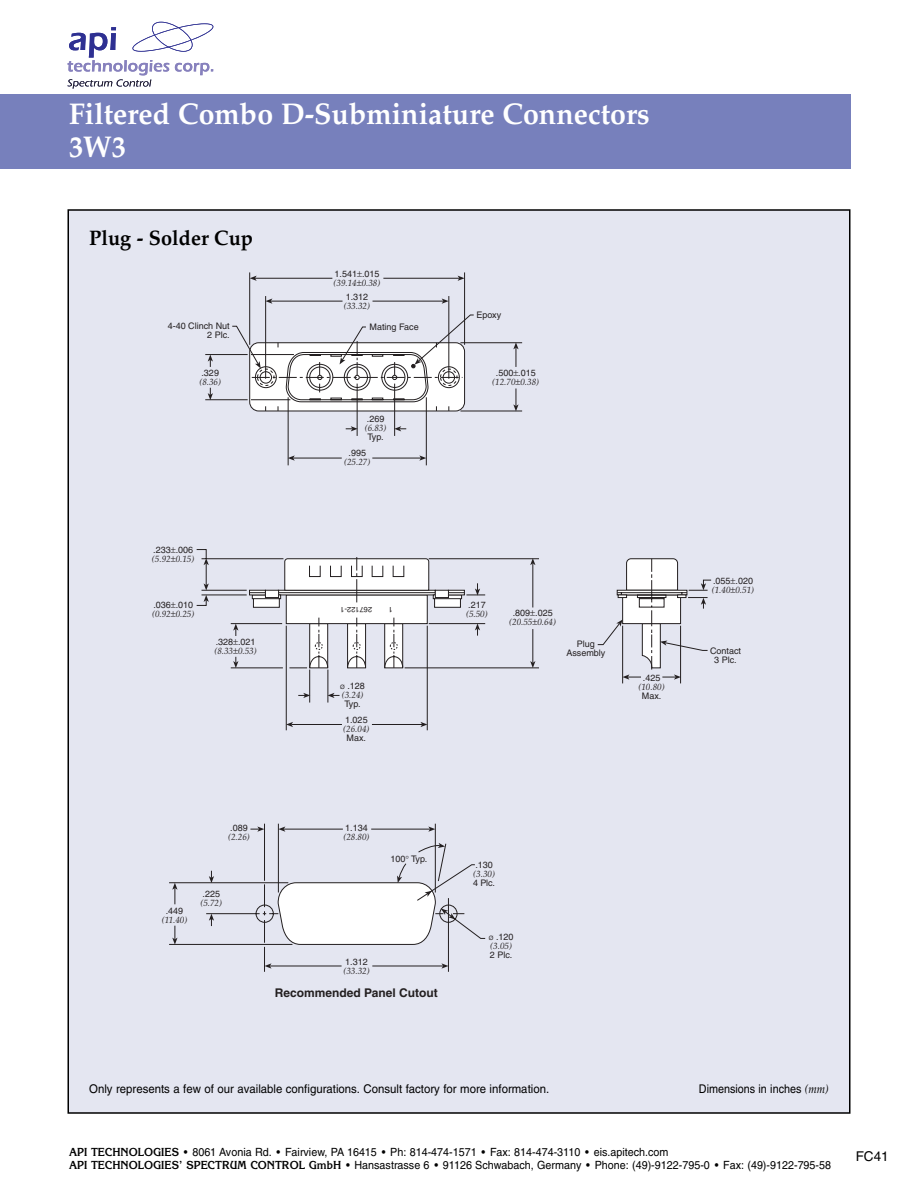
<style>
.page{position:relative;width:918px;height:1188px;background:#fff}
.page>*{position:absolute;margin:0;border:0;box-sizing:border-box;transform-origin:0 0}
.t1{font:700 30px/33px "Palatino";color:#fff;scale:.95 1}
.t2{font:700 21px "Palatino";color:#000;scale:.95 1}
.t3{font:13.5px "Helvetica";color:#000}
.t4{font:12px "Helvetica";color:#000;scale:.95 1}
.t5{font:700 12px "Helvetica";color:#231f20}
.t6{font:12px "Helvetica";color:#000;scale:.9 1}
.t7{font:11.4px/12.8px "Helvetica";color:#000;scale:.95 1}
.t8{font:9px/9px "Helvetica";color:#231f20;text-align:center}
.t9{font:italic 9px "Palatino";color:#231f20}
.t10{font:7.5px "Helvetica";color:#231f20}
.s1{font-size:6px}
.s2{font-family:"Palatino";font-style:italic}
.s3{font-family:"Korinna";font-weight:700}
</style>
<div class="page">
<svg style="left:68px;top:22px;width:145px;height:67px"></svg>
<div style="left:0;top:94px;width:850px;height:75px;background:#7780bc"></div>
<div style="left:68px;top:210px;width:782px;height:903px;background:#e4e6f1"></div>
<hr style="left:357px;top:384px;width:1px;height:52px;background:#231f20">
<hr style="left:394px;top:384px;width:1px;height:52px;background:#231f20">
<svg style="left:394px;top:426px;width:12px;height:5px"></svg>
<svg style="left:346px;top:426px;width:12px;height:5px"></svg>
<hr style="left:426px;top:397px;width:1px;height:68px;background:#231f20">
<hr style="left:288px;top:397px;width:1px;height:68px;background:#231f20">
<hr style="left:293px;top:458px;width:49px;height:1px;background:#231f20">
<svg style="left:288px;top:455px;width:7px;height:6px"></svg>
<hr style="left:372px;top:458px;width:49px;height:1px;background:#231f20">
<svg style="left:419px;top:455px;width:7px;height:6px"></svg>
<hr style="left:460px;top:411px;width:62px;height:1px;background:#231f20">
<hr style="left:460px;top:342px;width:62px;height:1px;background:#231f20">
<hr style="left:205px;top:399px;width:43px;height:1px;background:#231f20">
<hr style="left:205px;top:354px;width:43px;height:1px;background:#231f20">
<svg style="left:208px;top:355px;width:5px;height:12px"></svg>
<svg style="left:208px;top:388px;width:5px;height:12px"></svg>
<hr style="left:255px;top:278px;width:77px;height:1px;background:#231f20">
<hr style="left:265px;top:296px;width:1px;height:83px;background:#231f20">
<hr style="left:448px;top:296px;width:1px;height:83px;background:#231f20">
<hr style="left:464px;top:272px;width:1px;height:73px;background:#231f20">
<hr style="left:249px;top:272px;width:1px;height:73px;background:#231f20">
<svg style="left:250px;top:276px;width:7px;height:5px"></svg>
<hr style="left:271px;top:301px;width:72px;height:1px;background:#231f20">
<svg style="left:265px;top:298px;width:7px;height:6px"></svg>
<hr style="left:373px;top:301px;width:70px;height:1px;background:#231f20">
<svg style="left:442px;top:298px;width:7px;height:6px"></svg>
<hr style="left:383px;top:278px;width:76px;height:1px;background:#231f20">
<svg style="left:458px;top:276px;width:7px;height:5px"></svg>
<svg style="left:232px;top:314px;width:242px;height:97px"></svg>
<hr style="left:169px;top:944px;width:123px;height:1px;background:#231f20">
<hr style="left:169px;top:882px;width:119px;height:1px;background:#231f20">
<svg style="left:172px;top:926px;width:6px;height:19px"></svg>
<svg style="left:172px;top:883px;width:6px;height:21px"></svg>
<div style="left:435px;top:599px;width:25px;height:8px;background:#fff"></div>
<div style="left:434px;top:598px;width:27px;height:10px;border:1px solid #231f20"></div>
<div style="left:435px;top:590px;width:13px;height:8px;background:#fff"></div>
<div style="left:435px;top:590px;width:14px;height:8px;border:1px solid #231f20"></div>
<hr style="left:429px;top:623px;width:56px;height:1px;background:#231f20">
<svg style="left:448px;top:583px;width:37px;height:13px"></svg>
<svg style="left:475px;top:623px;width:5px;height:13px"></svg>
<hr style="left:532px;top:563px;width:1px;height:44px;background:#231f20">
<hr style="left:405px;top:667px;width:134px;height:1px;background:#231f20">
<hr style="left:429px;top:558px;width:110px;height:1px;background:#231f20">
<svg style="left:530px;top:558px;width:5px;height:7px"></svg>
<hr style="left:532px;top:629px;width:1px;height:34px;background:#231f20">
<svg style="left:530px;top:661px;width:5px;height:7px"></svg>
<hr style="left:309px;top:670px;width:1px;height:33px;background:#231f20">
<hr style="left:328px;top:670px;width:1px;height:33px;background:#231f20">
<svg style="left:328px;top:693px;width:12px;height:5px"></svg>
<svg style="left:298px;top:693px;width:12px;height:5px"></svg>
<hr style="left:291px;top:724px;width:51px;height:1px;background:#231f20">
<svg style="left:287px;top:722px;width:6px;height:5px"></svg>
<hr style="left:372px;top:724px;width:50px;height:1px;background:#231f20">
<svg style="left:420px;top:722px;width:7px;height:5px"></svg>
<hr style="left:427px;top:626px;width:1px;height:104px;background:#231f20">
<hr style="left:286px;top:626px;width:1px;height:104px;background:#231f20">
<hr style="left:680px;top:626px;width:1px;height:57px;background:#231f20">
<hr style="left:622px;top:626px;width:1px;height:57px;background:#231f20">
<svg style="left:597px;top:558px;width:115px;height:122px"></svg>
<svg style="left:513px;top:342px;width:7px;height:69px"></svg>
<svg style="left:205px;top:823px;width:281px;height:149px"></svg>
<svg style="left:196px;top:549px;width:240px;height:120px"></svg>
<h1 class="t1" style="left:69px;top:101px;width:613px">Filtered Combo D-Subminiature Connectors<br>3W3</h1>
<h2 class="t2" style="left:89px;top:230px;width:174px">Plug - Solder Cup</h2>
<p class="t8" style="left:335px;top:270px;width:46px">1.541 .015</p>
<p class="t9" style="left:334px;top:279px;width:48px">(39.14 0.38)</p>
<p class="t8" style="left:346px;top:293px;width:24px">1.312</p>
<p class="t9" style="left:344px;top:302px;width:28px">(33.32)</p>
<p class="t8" style="left:168px;top:322px;width:64px;text-align:right">4-40 Clinch Nut<br>2 Plc.</p>
<p class="t8" style="left:370px;top:324px;width:51px">Mating Face</p>
<p class="t8" style="left:201px;top:369px;width:19px">.329</p>
<p class="t9" style="left:199px;top:378px;width:23px">(8.36)</p>
<p class="t8" style="left:153px;top:546px;width:41px">.233 .006</p>
<p class="t9" style="left:152px;top:555px;width:44px">(5.92 0.15)</p>
<p class="t8" style="left:153px;top:601px;width:41px">.036 .010</p>
<p class="t9" style="left:152px;top:610px;width:44px">(0.92 0.25)</p>
<p class="t8" style="left:216px;top:638px;width:41px">.328 .021</p>
<p class="t9" style="left:214px;top:647px;width:44px">(8.33 0.53)</p>
<p class="t8" style="left:367px;top:416px;width:19px">.269</p>
<p class="t9" style="left:365px;top:425px;width:23px">(6.83)</p>
<p class="t8" style="left:368px;top:434px;width:18px">Typ.</p>
<p class="t8" style="left:349px;top:450px;width:19px">.995</p>
<p class="t9" style="left:344px;top:459px;width:28px">(25.27)</p>
<p class="t10" style="left:372px;top:613px;width:33px;rotate:-180deg">267122-1</p>
<p class="t10" style="left:393px;top:613px;width:6px;rotate:-180deg">1</p>
<p class="t8" style="left:340px;top:682px;width:26px"><span class="s1">Ø</span> .128</p>
<p class="t9" style="left:342px;top:691px;width:23px">(3.24)</p>
<p class="t8" style="left:345px;top:697px;width:25px;line-height:16.4px;text-align:left">Typ.<br>1.025</p>
<p class="t9" style="left:343px;top:726px;width:28px">(26.04)</p>
<p class="t8" style="left:347px;top:735px;width:21px">Max.</p>
<p class="t8" style="left:476px;top:312px;width:26px">Epoxy</p>
<p class="t8" style="left:496px;top:369px;width:41px">.500 .015</p>
<p class="t9" style="left:492px;top:378px;width:48px">(12.70 0.38)</p>
<p class="t8" style="left:468px;top:601px;width:19px">.217</p>
<p class="t9" style="left:466px;top:611px;width:23px">(5.50)</p>
<p class="t8" style="left:513px;top:610px;width:41px">.809 .025</p>
<p class="t9" style="left:509px;top:619px;width:48px">(20.55 0.64)</p>
<p class="t8" style="left:566px;top:640px;width:40px">Plug<br>Assembly</p>
<p class="t8" style="left:230px;top:824px;width:19px">.089</p>
<p class="t9" style="left:228px;top:833px;width:23px">(2.26)</p>
<p class="t8" style="left:166px;top:907px;width:19px">.449</p>
<p class="t9" style="left:162px;top:916px;width:27px">(11.40)</p>
<p class="t8" style="left:203px;top:890px;width:19px">.225</p>
<p class="t9" style="left:200px;top:899px;width:23px">(5.72)</p>
<p class="t8" style="left:345px;top:824px;width:24px">1.134</p>
<p class="t9" style="left:343px;top:833px;width:28px">(28.80)</p>
<p class="t8" style="left:390px;top:855px;width:38px">100 Typ.</p>
<p class="t8" style="left:345px;top:958px;width:24px">1.312</p>
<p class="t9" style="left:343px;top:968px;width:28px">(33.32)</p>
<h3 class="t5" style="left:275px;top:988px;width:165px">Recommended Panel Cutout</h3>
<p class="t8" style="left:475px;top:861px;width:19px">.130</p>
<p class="t9" style="left:473px;top:871px;width:23px">(3.30)</p>
<p class="t8" style="left:473px;top:879px;width:23px">4 Plc.</p>
<p class="t8" style="left:489px;top:933px;width:26px"><span class="s1">Ø</span> .120</p>
<p class="t9" style="left:490px;top:942px;width:23px">(3.05)</p>
<p class="t8" style="left:490px;top:951px;width:24px">2 Plc.</p>
<p class="t8" style="left:643px;top:674px;width:19px">.425</p>
<p class="t9" style="left:638px;top:683px;width:28px">(10.80)</p>
<p class="t8" style="left:642px;top:692px;width:21px">Max.</p>
<p class="t8" style="left:713px;top:577px;width:41px">.055 .020</p>
<p class="t9" style="left:712px;top:586px;width:44px">(1.40 0.51)</p>
<p class="t8" style="left:710px;top:647px;width:33px">Contact<br>3 Plc.</p>
<h3 class="t4" style="left:89px;top:1085px;width:486px">Only represents a few of our available configurations. Consult factory for more information.</h3>
<h3 class="t6" style="left:699px;top:1085px;width:146px">Dimensions in inches <span class="s2">(mm)</span></h3>
<p class="t7" style="left:69px;top:1147px;width:804px"><span class="s3">API TECHNOLOGIES</span> • 8061 Avonia Rd. • Fairview, PA 16415 • Ph: 814-474-1571 • Fax: 814-474-3110 • eis.apitech.com<br><span class="s3">API TECHNOLOGIES’ SPECTRUM CONTROL GmbH</span> • Hansastrasse 6 • 91126 Schwabach, Germany • Phone: (49)-9122-795-0 • Fax: (49)-9122-795-58</p>
<h3 class="t3" style="left:856px;top:1151px;width:35px">FC41</h3>
</div>
